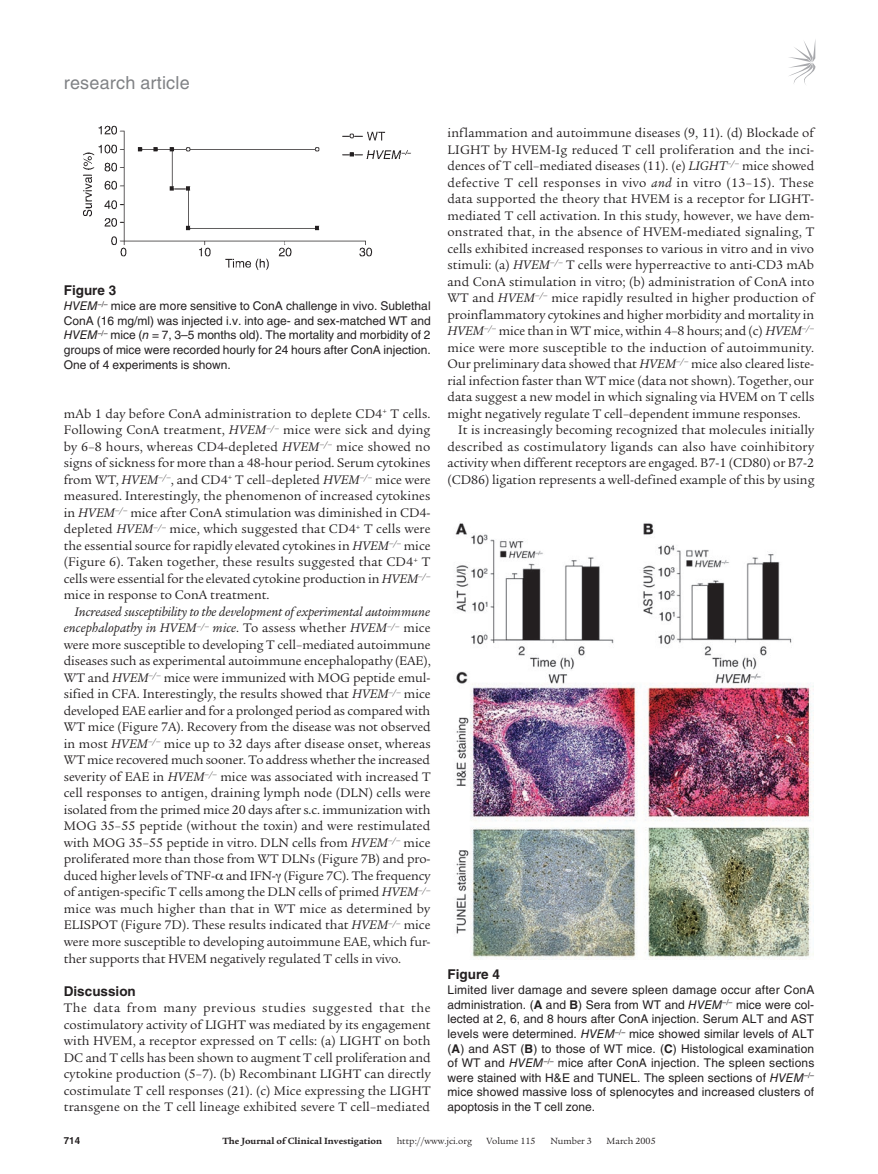
<style>
.page{position:relative;width:878px;height:1174px;background:#fff}
.page>*{position:absolute;margin:0;border:0;box-sizing:border-box;transform-origin:0 0}
.t1{font:18px "Helvetica LT Std";letter-spacing:.01em;color:#808285}
.t2{font:13.5px/16.5px "Legacy Serif Std";color:#231f20;text-align:justify}
.t3{font:700 13.5px "Helvetica LT Std";color:#231f20}
.t4{font:12px/14.7px "Helvetica LT Std";color:#231f20;text-align:justify}
.t5{font:9.75px "Legacy Serif Std";color:#231f20}
.t6{font:700 9.75px "Legacy Serif Std";color:#231f20}
.t7{font:700 9.75px "Helvetica LT Std";color:#231f20}
.s1{font-style:italic}
.s2{font-weight:700}
</style>
<div class="page">
<svg style="left:789px;top:41px;width:26px;height:44px"></svg>
<img style="left:83px;top:125px;width:328px;height:145px">
<img style="left:455px;top:523px;width:358px;height:436px">
<h1 class="t1" style="left:64px;top:72px;width:127px">research article</h1>
<p class="t3" style="left:64px;top:282px;width:54px">Figure 3</p>
<p class="t4" style="left:64px;top:298px;width:368px"><span class="s1">HVEM</span><sup>–/–</sup> mice are more sensitive to ConA challenge in vivo. Sublethal ConA (16 mg/ml) was injected i.v. into age- and sex-matched WT and <span class="s1">HVEM</span><sup>–/–</sup> mice (<span class="s1">n</span> = 7, 3–5 months old). The mortality and morbidity of 2 groups of mice were recorded hourly for 24 hours after ConA injection.<br>One of 4 experiments is shown.</p>
<p class="t2" style="left:64px;top:405px;width:368px">mAb 1 day before ConA administration to deplete CD4<sup>+</sup> T cells.<br>Following ConA treatment, <span class="s1">HVEM</span><sup>–/–</sup> mice were sick and dying by 6–8 hours, whereas CD4-depleted <span class="s1">HVEM</span><sup>–/–</sup> mice showed no signs of sickness for more than a 48-hour period. Serum cytokines from WT, <span class="s1">HVEM</span><sup>–/–</sup>, and CD4<sup>+</sup> T cell–depleted <span class="s1">HVEM</span><sup>–/–</sup> mice were measured. Interestingly, the phenomenon of increased cytokines in <span class="s1">HVEM</span><sup>–/–</sup> mice after ConA stimulation was diminished in CD4- depleted <span class="s1">HVEM</span><sup>–/–</sup> mice, which suggested that CD4<sup>+</sup> T cells were the essential source for rapidly elevated cytokines in <span class="s1">HVEM</span><sup>–/–</sup> mice (Figure 6). Taken together, these results suggested that CD4<sup>+</sup> T cells were essential for the elevated cytokine production in <span class="s1">HVEM</span><sup>–/– </sup>mice in response to ConA treatment.</p>
<p class="t2" style="left:64px;top:603px;width:368px;text-indent:11px"><span class="s1">Increased susceptibility to the development of experimental autoimmune encephalopathy in HVEM</span><sup>–/–</sup> <span class="s1">mice</span>. To assess whether <span class="s1">HVEM</span><sup>–/–</sup> mice were more susceptible to developing T cell–mediated autoimmune diseases such as experimental autoimmune encephalopathy (EAE), WT and <span class="s1">HVEM</span><sup>–/–</sup> mice were immunized with MOG peptide emul&shy;sified in CFA. Interestingly, the results showed that <span class="s1">HVEM</span><sup>–/–</sup> mice developed EAE earlier and for a prolonged period as compared with WT mice (Figure 7A). Recovery from the disease was not observed in most <span class="s1">HVEM</span><sup>–/–</sup> mice up to 32 days after disease onset, whereas WT mice recovered much sooner. To address whether the increased severity of EAE in <span class="s1">HVEM</span><sup>–/–</sup> mice was associated with increased T cell responses to antigen, draining lymph node (DLN) cells were isolated from the primed mice 20 days after s.c. immunization with MOG 35–55 peptide (without the toxin) and were restimulated with MOG 35–55 peptide in vitro. DLN cells from <span class="s1">HVEM</span><sup>–/–</sup> mice proliferated more than those from WT DLNs (Figure 7B) and pro&shy;duced higher levels of TNF- and IFN- (Figure 7C). The frequency of antigen-specific T cells among the DLN cells of primed <span class="s1">HVEM</span><sup>–/– </sup>mice was much higher than that in WT mice as determined by ELISPOT (Figure 7D). These results indicated that <span class="s1">HVEM</span><sup>–/–</sup> mice were more susceptible to developing autoimmune EAE, which fur&shy;ther supports that HVEM negatively regulated T cells in vivo.</p>
<p class="t3" style="left:64px;top:982px;width:74px">Discussion</p>
<p class="t2" style="left:64px;top:999px;width:368px">The data from many previous studies suggested that the costimulatory activity of LIGHT was mediated by its engagement with HVEM, a receptor expressed on T cells: (a) LIGHT on both DC and T cells has been shown to augment T cell proliferation and cytokine production (5–7). (b) Recombinant LIGHT can directly costimulate T cell responses (21). (c) Mice expressing the LIGHT transgene on the T cell lineage exhibited severe T cell–mediated</p>
<p class="t2" style="left:447px;top:125px;width:368px">inflammation and autoimmune diseases (9, 11). (d) Blockade of LIGHT by HVEM-Ig reduced T cell proliferation and the inci&shy;dences of T cell–mediated diseases (11). (e) <span class="s1">LIGHT</span><sup>–/–</sup> mice showed defective T cell responses in vivo <span class="s1">and</span> in vitro (13–15). These data supported the theory that HVEM is a receptor for LIGHT&shy;mediated T cell activation. In this study, however, we have dem&shy;onstrated that, in the absence of HVEM-mediated signaling, T cells exhibited increased responses to various in vitro and in vivo stimuli: (a) <span class="s1">HVEM</span><sup>–/–</sup> T cells were hyperreactive to anti-CD3 mAb and ConA stimulation in vitro; (b) administration of ConA into WT and <span class="s1">HVEM</span><sup>–/–</sup> mice rapidly resulted in higher production of proinflammatory cytokines and higher morbidity and mortality in <span class="s1">HVEM</span><sup>–/–</sup> mice than in WT mice, within 4–8 hours; and (c) <span class="s1">HVEM</span><sup>–/– </sup>mice were more susceptible to the induction of autoimmunity.<br>Our preliminary data showed that <span class="s1">HVEM</span><sup>–/–</sup> mice also cleared liste&shy;rial infection faster than WT mice (data not shown). Together, our data suggest a new model in which signaling via HVEM on T cells might negatively regulate T cell–dependent immune responses.</p>
<p class="t2" style="left:447px;top:422px;width:368px;text-indent:11px">It is increasingly becoming recognized that molecules initially described as costimulatory ligands can also have coinhibitory activity when different receptors are engaged. B7-1 (CD80) or B7-2 (CD86) ligation represents a well-defined example of this by using</p>
<p class="t3" style="left:447px;top:966px;width:54px">Figure 4</p>
<p class="t4" style="left:447px;top:982px;width:368px">Limited liver damage and severe spleen damage occur after ConA administration. (<span class="s2">A</span> and <span class="s2">B</span>) Sera from WT and <span class="s1">HVEM</span><sup>–/–</sup> mice were col&shy;lected at 2, 6, and 8 hours after ConA injection. Serum ALT and AST levels were determined. <span class="s1">HVEM</span><sup>–/–</sup> mice showed similar levels of ALT (<span class="s2">A</span>) and AST (<span class="s2">B</span>) to those of WT mice. (<span class="s2">C</span>) Histological examination of WT and <span class="s1">HVEM</span><sup>–/–</sup> mice after ConA injection. The spleen sections were stained with H&amp;E and TUNEL. The spleen sections of <span class="s1">HVEM</span><sup>–/– </sup>mice showed massive loss of splenocytes and increased clusters of apoptosis in the T cell zone.</p>
<p class="t7" style="left:64px;top:1134px;width:18px">714</p>
<p class="t6" style="left:222px;top:1135px;width:161px">The Journal of Clinical Investigation</p>
<p class="t5" style="left:396px;top:1135px;width:77px">http://www.jci.org</p>
<p class="t5" style="left:486px;top:1135px;width:50px">Volume 115</p>
<p class="t5" style="left:550px;top:1135px;width:43px">Number 3</p>
<p class="t5" style="left:606px;top:1135px;width:51px">March 2005</p>
</div>
